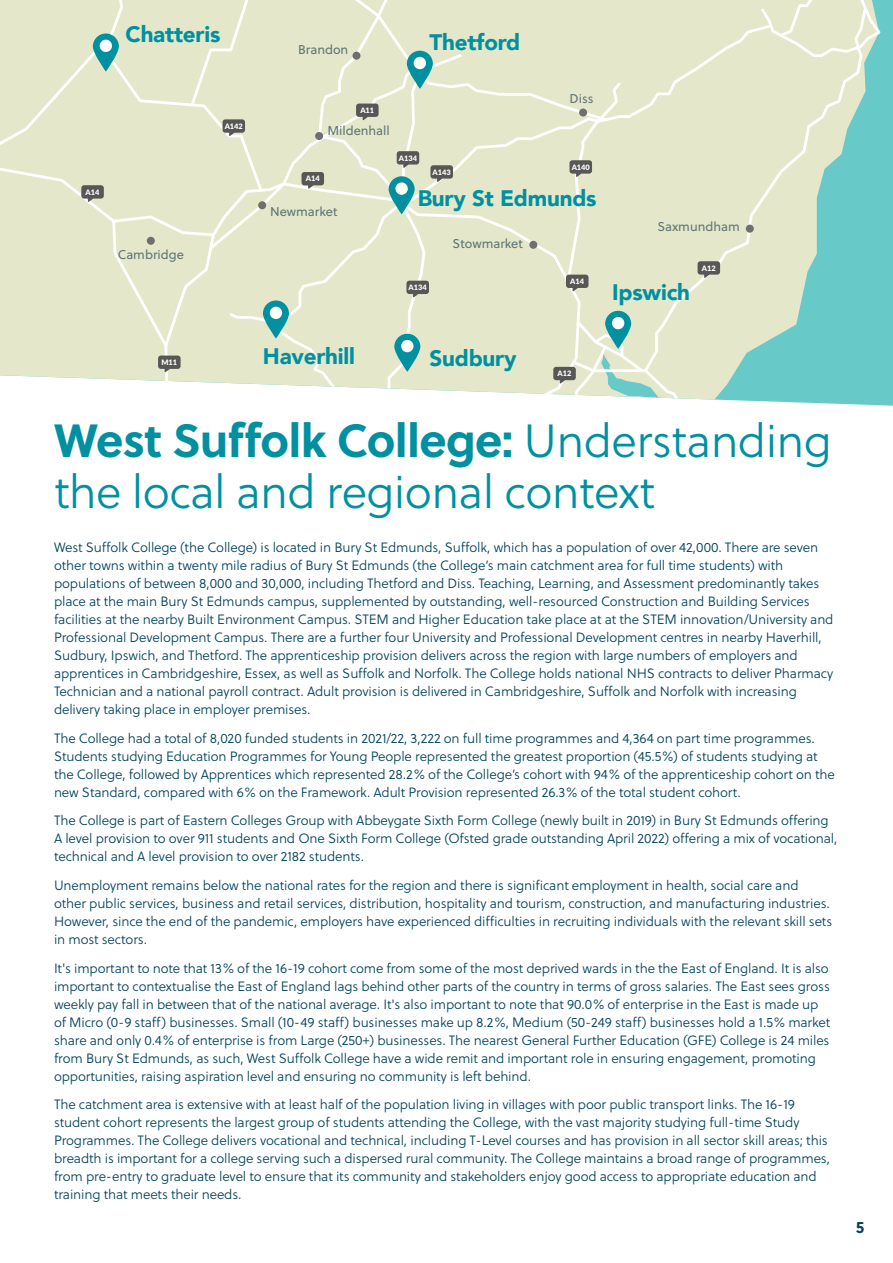
<style>
.page{position:relative;width:893px;height:1263px;background:#fff}
.page>*{position:absolute;margin:0;border:0;box-sizing:border-box;transform-origin:0 0}
.t1{font:700 46.5px "Soleil";letter-spacing:-.015em;color:#0090a0}
.t2{font:46.5px "Soleil Lt";letter-spacing:-.015em;color:#0090a0}
.t3{font:900 22.35px "Avenir";letter-spacing:-.01em;color:#0090a0}
.t4{font:700 16.5px "Soleil";color:#00425c}
.t5{font:13.5px/18px "Soleil Lt";letter-spacing:-.01em;color:#00425c}
.t6{font:12.75px "Soleil";color:#5f7577}
.t7{font:900 7.5px "Lato";color:#fff}
.s1{font-family:"Soleil Lt";font-weight:400}
</style>
<div class="page">
<svg style="left:0;top:0;width:879px;height:406px"></svg>
<svg style="left:691px;top:7px;width:177px;height:367px;background:#c3dfca"></svg>
<svg style="left:759px;top:0;width:124px;height:58px;background:#dfe7cf"></svg>
<div style="left:0;top:48px;width:81px;height:309px;background:#e5e7ca"></div>
<div style="left:746px;top:225px;width:8px;height:8px;background:#706f6f;border-radius:50%"></div>
<svg style="left:698px;top:261px;width:22px;height:17px"></svg>
<svg style="left:81px;top:0;width:610px;height:406px;background:#e4e6cc"></svg>
<svg style="left:407px;top:51px;width:26px;height:38px"></svg>
<div style="left:414px;top:57px;width:12px;height:12px;background:#fff;border-radius:50%"></div>
<svg style="left:93px;top:33px;width:26px;height:39px"></svg>
<div style="left:100px;top:40px;width:12px;height:12px;background:#fff;border-radius:50%"></div>
<svg style="left:605px;top:311px;width:26px;height:38px"></svg>
<div style="left:612px;top:317px;width:12px;height:12px;background:#fff;border-radius:50%"></div>
<svg style="left:389px;top:176px;width:26px;height:38px"></svg>
<div style="left:395px;top:182px;width:13px;height:13px;background:#fff;border-radius:50%"></div>
<svg style="left:263px;top:300px;width:26px;height:39px"></svg>
<div style="left:270px;top:307px;width:12px;height:12px;background:#fff;border-radius:50%"></div>
<svg style="left:394px;top:334px;width:26px;height:38px"></svg>
<div style="left:401px;top:340px;width:12px;height:12px;background:#fff;border-radius:50%"></div>
<p class="t7" style="left:86px;top:186px;width:15px">A14</p>
<h2 class="t3" style="left:126px;top:15px;width:96px">Chatteris</h2>
<h2 class="t3" style="left:430px;top:23px;width:92px">Thetford</h2>
<p class="t6" style="left:298px;top:40px;width:52px">Brandon</p>
<p class="t7" style="left:225px;top:120px;width:20px">A142</p>
<p class="t7" style="left:360px;top:105px;width:15px">A11</p>
<p class="t6" style="left:327px;top:121px;width:64px">Mildenhall</p>
<p class="t7" style="left:306px;top:173px;width:15px">A14</p>
<p class="t7" style="left:399px;top:152px;width:20px">A134</p>
<p class="t7" style="left:433px;top:166px;width:20px">A143</p>
<p class="t6" style="left:569px;top:89px;width:25px">Diss</p>
<p class="t7" style="left:572px;top:161px;width:20px">A140</p>
<p class="t6" style="left:118px;top:245px;width:68px">Cambridge</p>
<p class="t7" style="left:161px;top:357px;width:17px">M11</p>
<p class="t6" style="left:270px;top:203px;width:69px">Newmarket</p>
<h2 class="t3" style="left:418px;top:179px;width:180px">Bury St Edmunds</h2>
<p class="t7" style="left:409px;top:282px;width:20px">A134</p>
<p class="t6" style="left:453px;top:235px;width:72px">Stowmarket</p>
<p class="t7" style="left:570px;top:276px;width:15px">A14</p>
<h2 class="t3" style="left:263px;top:337px;width:93px">Haverhill</h2>
<h2 class="t3" style="left:430px;top:339px;width:89px">Sudbury</h2>
<p class="t7" style="left:558px;top:368px;width:15px">A12</p>
<p class="t6" style="left:657px;top:217px;width:84px">Saxmundham</p>
<h2 class="t3" style="left:612px;top:273px;width:79px">Ipswich</h2>
<p class="t7" style="left:702px;top:262px;width:15px">A12</p>
<h1 class="t1" style="left:54px;top:404px;width:779px">West Suffolk College: <span class="s1">Understanding</span></h1>
<h1 class="t2" style="left:54px;top:459px;width:603px">the local and regional context</h1>
<p class="t5" style="left:54px;top:538px;width:781px">West Suffolk College (the College) is located in Bury St Edmunds, Suffolk, which has a population of over 42,000. There are seven other towns within a twenty mile radius of Bury St Edmunds (the College’s main catchment area for full time students) with populations of between 8,000 and 30,000, including Thetford and Diss. Teaching, Learning, and Assessment predominantly takes place at the main Bury St Edmunds campus, supplemented by outstanding, well-resourced Construction and Building Services facilities at the nearby Built Environment Campus. STEM and Higher Education take place at at the STEM innovation/University and Professional Development Campus. There are a further four University and Professional Development centres in nearby Haverhill, Sudbury, Ipswich, and Thetford. The apprenticeship provision delivers across the region with large numbers of employers and apprentices in Cambridgeshire, Essex, as well as Suffolk and Norfolk. The College holds national NHS contracts to deliver Pharmacy Technician and a national payroll contract. Adult provision is delivered in Cambridgeshire, Suffolk and Norfolk with increasing delivery taking place in employer premises.</p>
<p class="t5" style="left:54px;top:729px;width:782px">The College had a total of 8,020 funded students in 2021/22, 3,222 on full time programmes and 4,364 on part time programmes.<br>Students studying Education Programmes for Young People represented the greatest proportion (45.5%) of students studying at the College, followed by Apprentices which represented 28.2% of the College’s cohort with 94% of the apprenticeship cohort on the new Standard, compared with 6% on the Framework. Adult Provision represented 26.3% of the total student cohort.</p>
<p class="t5" style="left:54px;top:811px;width:785px">The College is part of Eastern Colleges Group with Abbeygate Sixth Form College (newly built in 2019) in Bury St Edmunds offering<br>A level provision to over 911 students and One Sixth Form College (Ofsted grade outstanding April 2022) offering a mix of vocational, technical and A level provision to over 2182 students.</p>
<p class="t5" style="left:54px;top:876px;width:780px">Unemployment remains below the national rates for the region and there is significant employment in health, social care and other public services, business and retail services, distribution, hospitality and tourism, construction, and manufacturing industries.<br>However, since the end of the pandemic, employers have experienced difficulties in recruiting individuals with the relevant skill sets in most sectors.</p>
<p class="t5" style="left:54px;top:959px;width:778px">It's important to note that 13% of the 16-19 cohort come from some of the most deprived wards in the the East of England. It is also important to contextualise the East of England lags behind other parts of the country in terms of gross salaries. The East sees gross weekly pay fall in between that of the national average. It's also important to note that 90.0% of enterprise in the East is made up of Micro (0-9 staff) businesses. Small (10-49 staff) businesses make up 8.2%, Medium (50-249 staff) businesses hold a 1.5% market share and only 0.4% of enterprise is from Large (250+) businesses. The nearest General Further Education (GFE) College is 24 miles from Bury St Edmunds, as such, West Suffolk College have a wide remit and important role in ensuring engagement, promoting opportunities, raising aspiration level and ensuring no community is left behind.</p>
<p class="t5" style="left:54px;top:1095px;width:778px">The catchment area is extensive with at least half of the population living in villages with poor public transport links. The 16-19 student cohort represents the largest group of students attending the College, with the vast majority studying full-time Study Programmes. The College delivers vocational and technical, including T-Level courses and has provision in all sector skill areas; this breadth is important for a college serving such a dispersed rural community. The College maintains a broad range of programmes, from pre-entry to graduate level to ensure that its community and stakeholders enjoy good access to appropriate education and training that meets their needs.</p>
<p class="t4" style="left:856px;top:1214px;width:10px">5</p>
</div>
